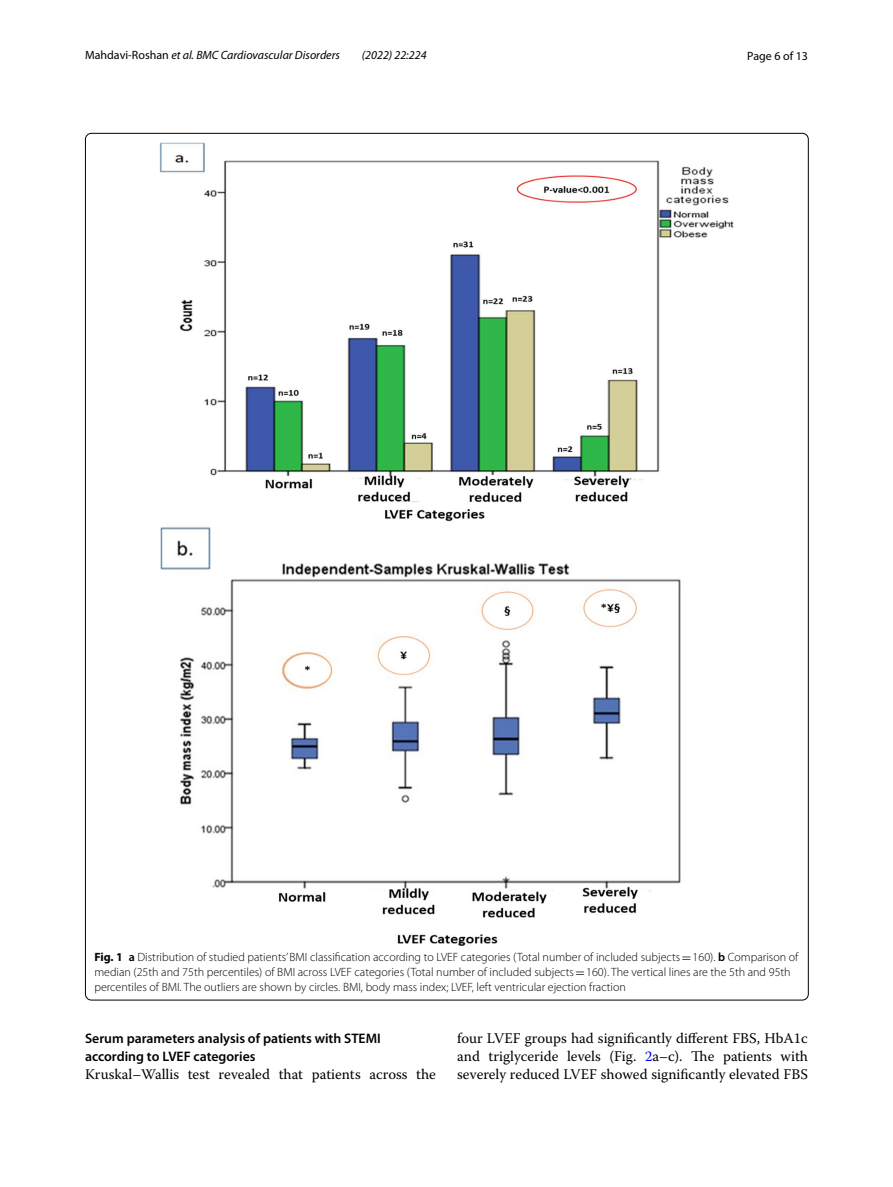
<style>
.page{position:relative;width:893px;height:1187px;background:#fff}
.page>*{position:absolute;margin:0;border:0;box-sizing:border-box;transform-origin:0 0}
.t1{font:14.7px/18px "Warnock Pro";color:#000;text-align:justify}
.t2{font:600 13.8px/18px "Myriad Pro";color:#000}
.t3{font:300 12px/15px "Myriad Pro";color:#000}
.t4{font:italic 12px "Myriad Pro";color:#000}
.t5{font:12px "Myriad Pro";color:#000}
.s1{font-style:normal}
.s2{font-weight:700}
.s3{font-weight:600}
.s4{font-family:"MTSY";font-weight:400}
.s5{color:#00f}
</style>
<div class="page">
<img style="left:160px;top:142px;width:574px;height:803px">
<p class="t4" style="left:85px;top:48px;width:256px"><span class="s1">Mahdavi‑Roshan</span> et al. BMC Cardiovascular Disorders</p>
<p class="t4" style="left:362px;top:48px;width:66px">(2022) 22:224</p>
<p class="t5" style="left:747px;top:48px;width:62px">Page 6 of 13</p>
<p class="t3" style="left:94px;top:949px;width:705px"><span class="s2">Fig. 1</span> <span class="s3">a</span> Distribution of studied patients’ BMI classification according to LVEF categories (Total number of included subjects<span class="s4">=</span>160). <span class="s3">b</span> Comparison of median (25th and 75th percentiles) of BMI across LVEF categories (Total number of included subjects<span class="s4">=</span>160). The vertical lines are the 5th and 95th percentiles of BMI. The outliers are shown by circles. BMI, body mass index; LVEF, left ventricular ejection fraction</p>
<p class="t2" style="left:85px;top:1028px;width:297px">Serum parameters analysis of patients with STEMI according to LVEF categories</p>
<p class="t1" style="left:85px;top:1064px;width:352px">Kruskal–Wallis test revealed that patients across the</p>
<p class="t1" style="left:457px;top:1029px;width:352px">four LVEF groups had significantly different FBS, HbA1c and triglyceride levels (Fig. <span class="s5">2</span>a–c). The patients with severely reduced LVEF showed significantly elevated FBS</p>
</div>
